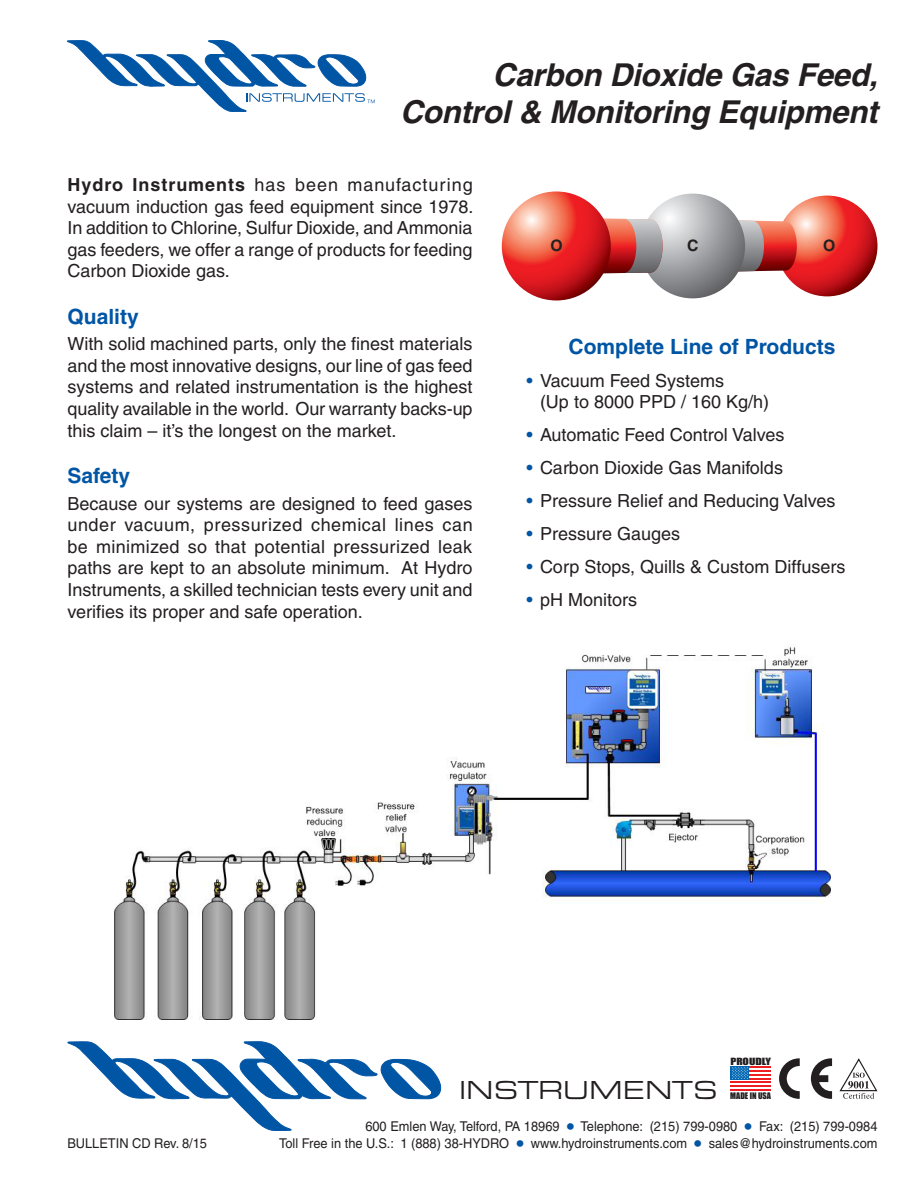
<style>
.page{position:relative;width:918px;height:1188px;background:#fff}
.page>*{position:absolute;margin:0;border:0;box-sizing:border-box;transform-origin:0 0}
.t1{font:italic 700 31.5px/37.8px "Helvetica";letter-spacing:-.01em;color:#231f20;text-align:right}
.t2{font:27px "Eurostile Extended Roman DTC";color:#231f20}
.t3{font:700 21px "Helvetica";color:#0155a5}
.t4{font:18px/21.6px "Helvetica";color:#231f20;text-align:justify}
.t5{font:700 15.75px "Helvetica";color:#231f20}
.t6{font:13.5px "Helvetica";color:#231f20;scale:.95 1}
.t7{font:9.15px "Impact";color:#231f20;scale:1.28 1}
.t8{font:8.25px "Impact";color:#231f20}
.s1{font-weight:700}
.s2{color:#0155a5}
.s3{font-size:21px;color:#0155a5}
</style>
<div class="page">
<svg style="left:68px;top:41px;width:307px;height:71px"></svg>
<svg style="left:777px;top:196px;width:101px;height:100px"></svg>
<svg style="left:738px;top:220px;width:59px;height:52px"></svg>
<svg style="left:640px;top:194px;width:105px;height:104px"></svg>
<svg style="left:603px;top:218px;width:60px;height:56px"></svg>
<svg style="left:502px;top:191px;width:109px;height:109px"></svg>
<svg style="left:68px;top:1042px;width:373px;height:89px"></svg>
<hr style="left:749px;top:1066px;width:22px;height:2px;background:#ee1d23">
<hr style="left:749px;top:1070px;width:22px;height:2px;background:#ee1d23">
<hr style="left:749px;top:1074px;width:22px;height:2px;background:#ee1d23">
<hr style="left:749px;top:1078px;width:22px;height:2px;background:#ee1d23">
<hr style="left:731px;top:1081px;width:40px;height:2px;background:#ee1d23">
<hr style="left:731px;top:1085px;width:40px;height:2px;background:#ee1d23">
<hr style="left:731px;top:1089px;width:40px;height:2px;background:#ee1d23">
<div style="left:731px;top:1066px;width:18px;height:14px;background:#0166b3"></div>
<svg style="left:732px;top:1067px;width:16px;height:12px"></svg>
<svg style="left:839px;top:1058px;width:39px;height:41px"></svg>
<svg style="left:779px;top:1058px;width:21px;height:41px"></svg>
<svg style="left:811px;top:1058px;width:21px;height:41px"></svg>
<img style="left:115px;top:647px;width:715px;height:372px">
<h1 class="t1" style="left:400px;top:55px;width:479px">Carbon Dioxide Gas Feed,<br>Control &amp; Monitoring Equipment</h1>
<p class="t4" style="left:68px;top:174px;width:408px"><span class="s1">Hydro Instruments</span> has been manufacturing vacuum induction gas feed equipment since 1978.<br>In addition to Chlorine, Sulfur Dioxide, and Ammonia gas feeders, we offer a range of products for feeding Carbon Dioxide gas.</p>
<p class="t3" style="left:68px;top:304px;width:73px">Quality</p>
<p class="t4" style="left:68px;top:333px;width:407px">With solid machined parts, only the finest materials and the most innovative designs, our line of gas feed systems and related instrumentation is the highest quality available in the world. Our warranty backs-up this claim – it’s the longest on the market.</p>
<p class="t3" style="left:68px;top:463px;width:64px">Safety</p>
<p class="t4" style="left:68px;top:492px;width:407px">Because our systems are designed to feed gases under vacuum, pressurized chemical lines can be minimized so that potential pressurized leak paths are kept to an absolute minimum. At Hydro Instruments, a skilled technician tests every unit and verifies its proper and safe operation.</p>
<p class="t5" style="left:550px;top:236px;width:14px">O</p>
<p class="t5" style="left:687px;top:236px;width:13px">C</p>
<p class="t5" style="left:823px;top:236px;width:14px">O</p>
<p class="t3" style="left:569px;top:334px;width:268px">Complete Line of Products</p>
<p class="t4" style="left:540px;top:370px;width:231px;text-indent:-14px"><span class="s2">•</span> Vacuum Feed Systems<br>(Up to 8000 PPD / 160 Kg/h)</p>
<p class="t4" style="left:526px;top:424px;width:259px"><span class="s2">•</span> Automatic Feed Control Valves</p>
<p class="t4" style="left:526px;top:457px;width:258px"><span class="s2">•</span> Carbon Dioxide Gas Manifolds</p>
<p class="t4" style="left:526px;top:490px;width:311px"><span class="s2">•</span> Pressure Relief and Reducing Valves</p>
<p class="t4" style="left:526px;top:523px;width:155px"><span class="s2">•</span> Pressure Gauges</p>
<p class="t4" style="left:526px;top:556px;width:320px"><span class="s2">•</span> Corp Stops, Quills &amp; Custom Diffusers</p>
<p class="t4" style="left:526px;top:589px;width:112px"><span class="s2">•</span> pH Monitors</p>
<p class="t7" style="left:730px;top:1054px;width:33px">PROUDLY</p>
<p class="t8" style="left:730px;top:1089px;width:42px">MADE IN USA</p>
<h2 class="t2" style="left:459px;top:1075px;width:260px">INSTRUMENTS</h2>
<p class="t6" style="left:365px;top:1119px;width:541px">600 Emlen Way, Telford, PA 18969 <span class="s3">•</span> Telephone: (215) 799-0980 <span class="s3">•</span> Fax: (215) 799-0984</p>
<p class="t6" style="left:67px;top:1135px;width:148px">BULLETIN CD Rev. 8/15</p>
<p class="t6" style="left:279px;top:1135px;width:631px">Toll Free in the U.S.: 1 (888) 38-HYDRO <span class="s3">•</span> www.hydroinstruments.com <span class="s3">•</span> sales@hydroinstruments.com</p>
</div>
